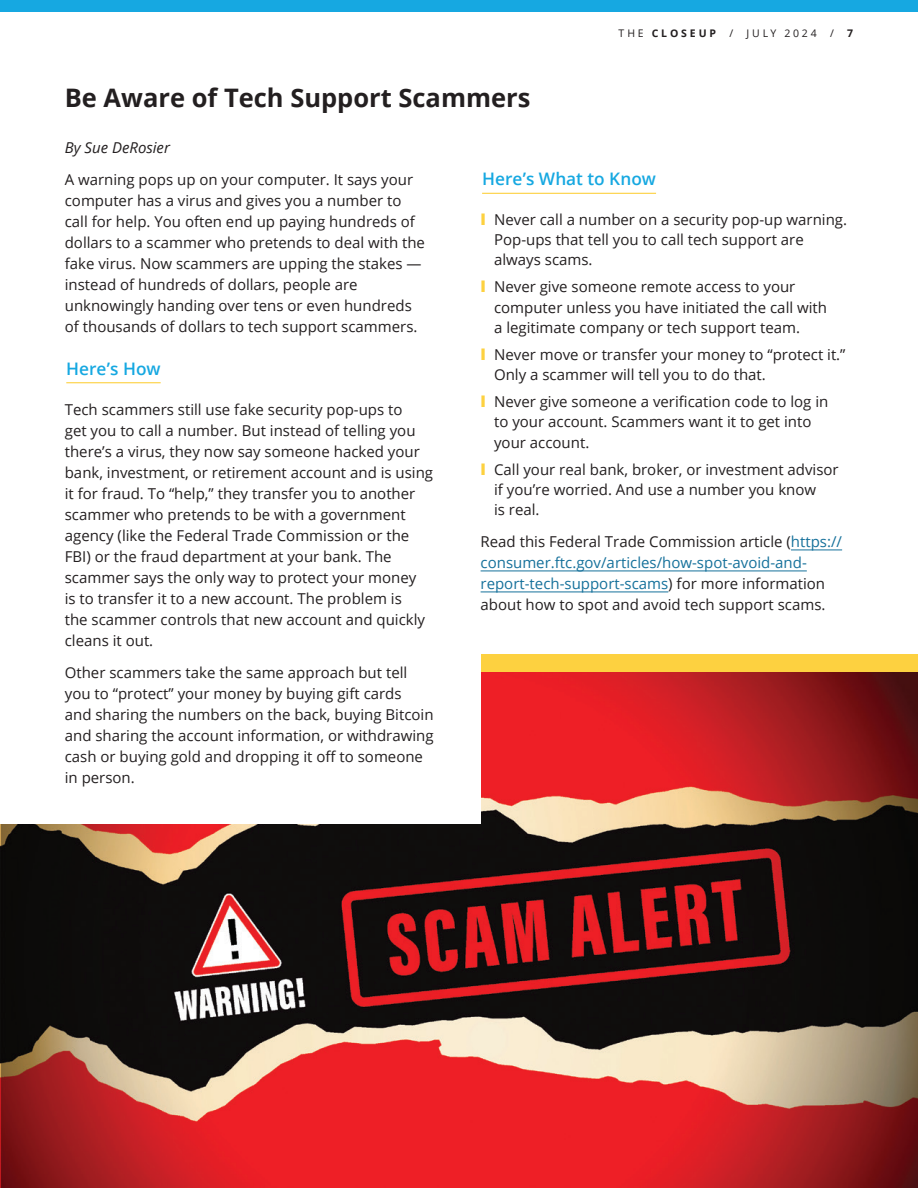
<style>
.page{position:relative;width:918px;height:1188px;background:#fff}
.page>*{position:absolute;margin:0;border:0;box-sizing:border-box;transform-origin:0 0}
.hd1{font:700 25.5px "Open Sans";color:#231f20}
.hd2{font:600 17.25px "Open Sans";color:#16a8e1}
.body{font:15px/21px "Open Sans";color:#231f20}
.body-2{font:italic 15px "Open Sans";color:#231f20}
.t1{font:700 10.5px "Open Sans";letter-spacing:.275em;color:#231f20}
.t2{font:10.5px "Open Sans";letter-spacing:.265em;color:#231f20}
.s1{font-weight:400}
.s2{font-weight:800;color:#fdd140}
.s3{color:#16719b}
</style>
<div class="page">
<div style="left:0;top:0;width:918px;height:12px;background:#16a8e1"></div>
<img style="left:0;top:671px;width:918px;height:517px">
<div style="left:481px;top:654px;width:437px;height:17px;background:#fdd140"></div>
<hr style="left:482px;top:193px;width:174px;height:1px;background:#fdd140">
<hr style="left:791px;top:550px;width:51px;height:1px;background:#16719b">
<hr style="left:481px;top:571px;width:326px;height:1px;background:#16719b">
<hr style="left:481px;top:592px;width:187px;height:1px;background:#16719b">
<div style="left:0;top:654px;width:481px;height:170px;background:#fff"></div>
<hr style="left:66px;top:382px;width:95px;height:1px;background:#fdd140">
<p class="hd1" style="left:65px;top:80px;width:467px">Be Aware of Tech Support Scammers</p>
<p class="t1" style="left:619px;top:26px;width:99px"><span class="s1">THE</span> CLOSEUP</p>
<p class="t2" style="left:729px;top:26px;width:5px">/</p>
<p class="t2" style="left:747px;top:26px;width:72px">JULY 2024</p>
<p class="t2" style="left:830px;top:26px;width:5px">/</p>
<p class="t1" style="left:847px;top:26px;width:7px">7</p>
<p class="body-2" style="left:65px;top:138px;width:107px">By Sue DeRosier</p>
<p class="body" style="left:65px;top:169px;width:362px">A warning pops up on your computer. It says your computer has a virus and gives you a number to call for help. You often end up paying hundreds of dollars to a scammer who pretends to deal with the fake virus. Now scammers are upping the stakes — instead of hundreds of dollars, people are unknowingly handing over tens or even hundreds of thousands of dollars to tech support scammers.</p>
<p class="hd2" style="left:66px;top:357px;width:96px">Here’s How</p>
<p class="body" style="left:65px;top:399px;width:370px">Tech scammers still use fake security pop-ups to<br>get you to call a number. But instead of telling you there’s a virus, they now say someone hacked your bank, investment, or retirement account and is using it for fraud. To “help,” they transfer you to another scammer who pretends to be with a government agency (like the Federal Trade Commission or the FBI) or the fraud department at your bank. The scammer says the only way to protect your money<br>is to transfer it to a new account. The problem is<br>the scammer controls that new account and quickly cleans it out.</p>
<p class="body" style="left:65px;top:662px;width:370px">Other scammers take the same approach but tell you to “protect” your money by buying gift cards<br>and sharing the numbers on the back, buying Bitcoin and sharing the account information, or withdrawing cash or buying gold and dropping it off to someone in person.</p>
<p class="hd2" style="left:482px;top:167px;width:175px">Here’s What to Know</p>
<p class="body" style="left:494px;top:209px;width:355px;line-height:20.2px;text-indent:-14px"><span class="s2">l</span> Never call a number on a security pop-up warning.<br>Pop-ups that tell you to call tech support are always scams.</p>
<p class="body" style="left:494px;top:276px;width:335px;line-height:20.2px;text-indent:-14px"><span class="s2">l</span> Never give someone remote access to your computer unless you have initiated the call with a legitimate company or tech support team.</p>
<p class="body" style="left:494px;top:344px;width:353px;line-height:20.2px;text-indent:-14px"><span class="s2">l</span> Never move or transfer your money to “protect it.”<br>Only a scammer will tell you to do that.</p>
<p class="body" style="left:494px;top:391px;width:336px;line-height:20.2px;text-indent:-14px"><span class="s2">l</span> Never give someone a verification code to log in to your account. Scammers want it to get into your account.</p>
<p class="body" style="left:494px;top:459px;width:346px;line-height:20.2px;text-indent:-14px"><span class="s2">l</span> Call your real bank, broker, or investment advisor if you’re worried. And use a number you know<br>is real.</p>
<p class="body" style="left:481px;top:531px;width:363px">Read this Federal Trade Commission article (<span class="s3">https:// consumer.ftc.gov/articles/how-spot-avoid-and&shy;report-tech-support-scams</span>) for more information about how to spot and avoid tech support scams.</p>
</div>
